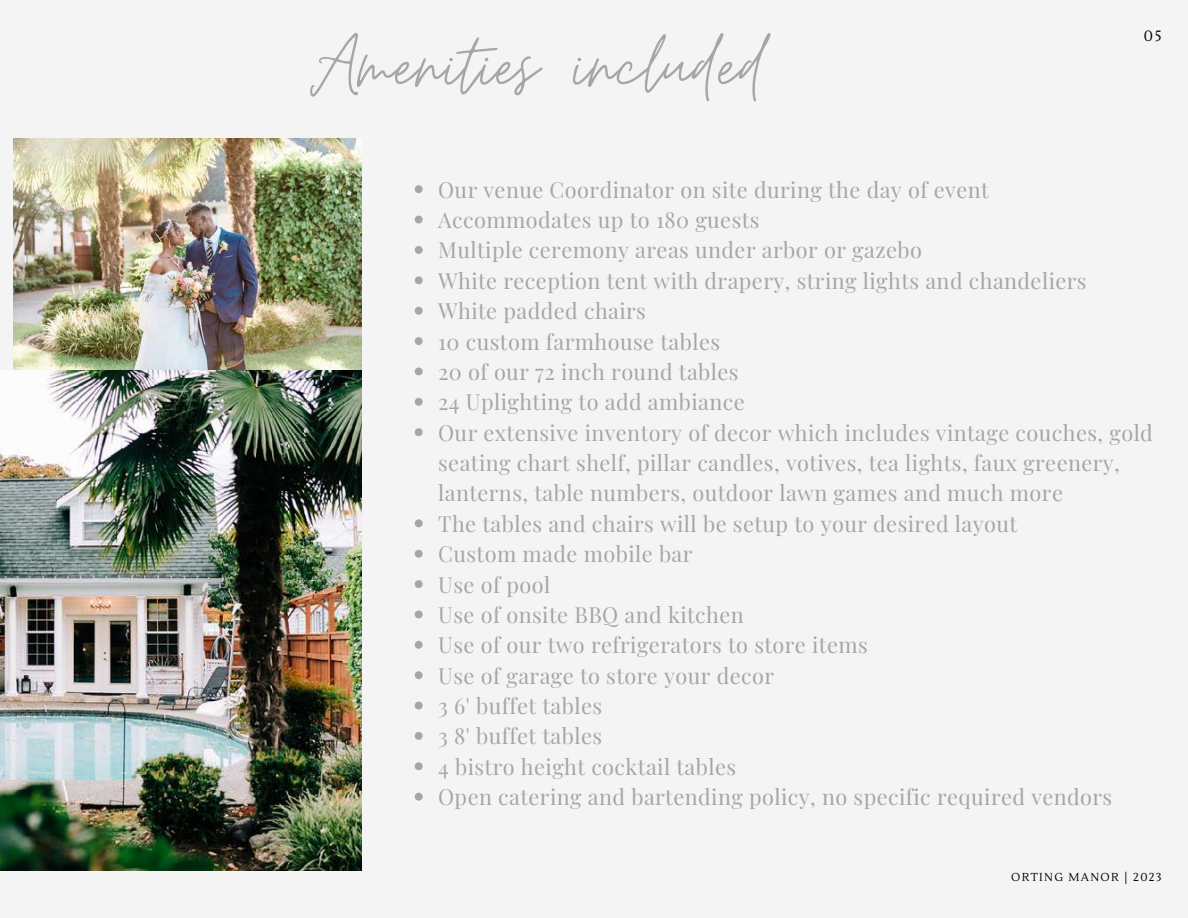
<style>
.page{position:relative;width:1188px;height:918px;background:#f4f4f4}
.page>*{position:absolute;margin:0;border:0;box-sizing:border-box;transform-origin:0 0}
.t1{font:91.65px "Moon Time";color:#a6a6a6}
.t2{font:21.75px/30.3px "Playfair Display";letter-spacing:.02em;color:#a6a6a6}
.t3{font:14.85px "Lustria";color:#000}
.t4{font:11.55px "Lustria";letter-spacing:.115em;color:#000}
</style>
<div class="page">
<img style="left:13px;top:138px;width:348px;height:232px">
<svg style="left:415px;top:185px;width:8px;height:8px"></svg>
<svg style="left:415px;top:216px;width:8px;height:8px"></svg>
<svg style="left:415px;top:246px;width:8px;height:8px"></svg>
<svg style="left:415px;top:276px;width:8px;height:8px"></svg>
<svg style="left:415px;top:307px;width:8px;height:8px"></svg>
<svg style="left:415px;top:337px;width:8px;height:8px"></svg>
<svg style="left:415px;top:368px;width:8px;height:7px"></svg>
<svg style="left:415px;top:398px;width:8px;height:8px"></svg>
<svg style="left:415px;top:428px;width:8px;height:8px"></svg>
<svg style="left:415px;top:519px;width:8px;height:8px"></svg>
<svg style="left:415px;top:550px;width:8px;height:8px"></svg>
<svg style="left:415px;top:580px;width:8px;height:8px"></svg>
<svg style="left:415px;top:611px;width:8px;height:7px"></svg>
<svg style="left:415px;top:641px;width:8px;height:8px"></svg>
<svg style="left:415px;top:671px;width:8px;height:8px"></svg>
<svg style="left:415px;top:702px;width:8px;height:8px"></svg>
<svg style="left:415px;top:732px;width:8px;height:8px"></svg>
<svg style="left:415px;top:762px;width:8px;height:8px"></svg>
<svg style="left:415px;top:793px;width:8px;height:8px"></svg>
<img style="left:0;top:370px;width:362px;height:501px">
<h1 class="t1" style="left:310px;top:10px;width:457px">Amenities included</h1>
<p class="t3" style="left:1144px;top:27px;width:19px">05</p>
<p class="t2" style="left:438px;top:173px;width:716px">Our venue Coordinator on site during the day of event<br>Accommodates up to 180 guests<br>Multiple ceremony areas under arbor or gazebo<br>White reception tent with drapery, string lights and chandeliers<br>White padded chairs<br>10 custom farmhouse tables<br>20 of our 72 inch round tables<br>24 Uplighting to add ambiance<br>Our extensive inventory of decor which includes vintage couches, gold seating chart shelf, pillar candles, votives, tea lights, faux greenery, lanterns, table numbers, outdoor lawn games and much more<br>The tables and chairs will be setup to your desired layout<br>Custom made mobile bar<br>Use of pool<br>Use of onsite BBQ and kitchen<br>Use of our two refrigerators to store items<br>Use of garage to store your decor<br>3 6' buffet tables<br>3 8' buffet tables<br>4 bistro height cocktail tables<br>Open catering and bartending policy, no specific required vendors</p>
<p class="t4" style="left:1011px;top:870px;width:152px">ORTING MANOR | 2023</p>
</div>
